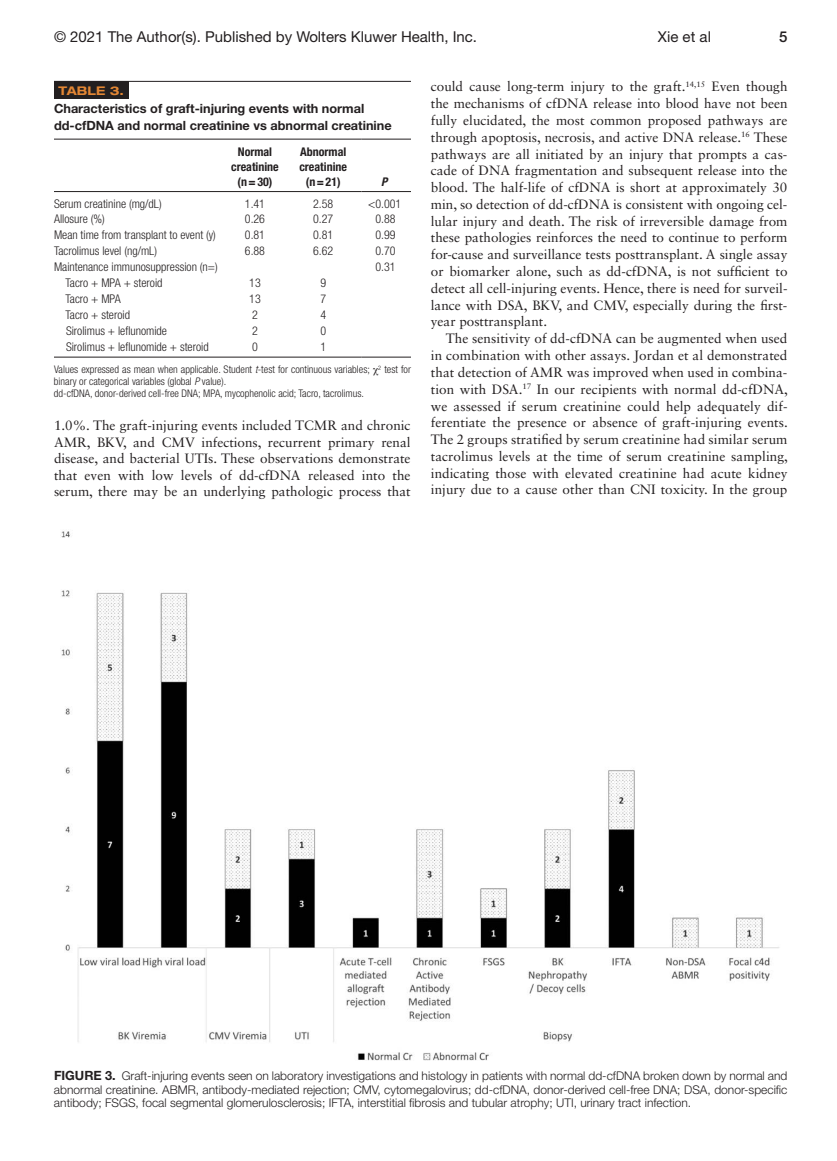
<style>
.page{position:relative;width:837px;height:1161px;background:#fff}
.page>*{position:absolute;margin:0;border:0;box-sizing:border-box;transform-origin:0 0}
.t1{font:15px "Helvetica Neue LT Std";color:#231f20}
.t2{font:500 15px "Helvetica Neue LT Std";color:#231f20}
.t3{font:13.5px/16.8px "Sabon LT Std";color:#231f20;text-align:justify}
.t4{font:700 12.75px/16.5px "Helvetica Neue LT Std";color:#231f20}
.t5{font:300 12px/13.5px "Helvetica Neue LT Std";color:#231f20;text-align:justify}
.t6{font:300 condensed 12px "Helvetica Neue LT Std";color:#231f20}
.t7{font:700 condensed 12px/15px "Helvetica Neue LT Std";color:#231f20;text-align:center}
.t8{font:700 expanded 12px "Helvetica Neue LT Std";color:#e38634}
.t9{font:italic 700 condensed 12px "Helvetica Neue LT Std";color:#231f20}
.t10{font:300 condensed 10.5px/12px "Helvetica Neue LT Std";color:#231f20}
.s1{font-style:italic}
.s2{font-family:"Gandhari Unicode";font-weight:400;font-stretch:normal}
.s3{font-weight:700;font-size:12.75px}
</style>
<div class="page">
<hr style="left:54px;top:139px;width:171px;height:1px;background:#231f20">
<hr style="left:225px;top:139px;width:60px;height:1px;background:#231f20">
<hr style="left:285px;top:139px;width:77px;height:1px;background:#231f20">
<hr style="left:362px;top:139px;width:49px;height:1px;background:#231f20">
<hr style="left:54px;top:191px;width:171px;height:1px;background:#231f20">
<hr style="left:225px;top:191px;width:60px;height:1px;background:#231f20">
<hr style="left:285px;top:191px;width:77px;height:1px;background:#231f20">
<hr style="left:362px;top:191px;width:49px;height:1px;background:#231f20">
<hr style="left:54px;top:357px;width:171px;height:1px;background:#231f20">
<hr style="left:225px;top:357px;width:60px;height:1px;background:#231f20">
<hr style="left:285px;top:357px;width:77px;height:1px;background:#231f20">
<hr style="left:362px;top:357px;width:49px;height:1px;background:#231f20">
<div style="left:54px;top:81px;width:75px;height:18px;background:#231f20"></div>
<hr style="left:54px;top:81px;width:357px;height:1px;background:#231f20">
<img style="left:61px;top:531px;width:719px;height:530px">
<p class="t1" style="left:54px;top:28px;width:425px">© 2021 The Author(s). Published by Wolters Kluwer Health, Inc.</p>
<p class="t1" style="left:658px;top:28px;width:55px">Xie et al</p>
<p class="t2" style="left:779px;top:28px;width:10px">5</p>
<p class="t8" style="left:58px;top:83px;width:67px">TABLE 3.</p>
<p class="t4" style="left:54px;top:100px;width:339px">Characteristics of graft-injuring events with normal dd-cfDNA and normal creatinine vs abnormal creatinine</p>
<p class="t7" style="left:231px;top:144px;width:49px">Normal creatinine (n=30)</p>
<p class="t7" style="left:299px;top:144px;width:49px">Abnormal creatinine (n=21)</p>
<p class="t9" style="left:381px;top:174px;width:8px">P</p>
<p class="t6" style="left:54px;top:197px;width:109px">Serum creatinine (mg/dL)</p>
<p class="t6" style="left:245px;top:197px;width:22px">1.41</p>
<p class="t6" style="left:313px;top:197px;width:22px">2.58</p>
<p class="t6" style="left:368px;top:197px;width:35px">&lt;0.001</p>
<p class="t6" style="left:54px;top:211px;width:52px">Allosure (%)</p>
<p class="t6" style="left:245px;top:211px;width:22px">0.26</p>
<p class="t6" style="left:313px;top:211px;width:22px">0.27</p>
<p class="t6" style="left:375px;top:211px;width:22px">0.88</p>
<p class="t6" style="left:54px;top:228px;width:163px">Mean time from transplant to event (y)</p>
<p class="t6" style="left:245px;top:228px;width:22px">0.81</p>
<p class="t6" style="left:313px;top:228px;width:22px">0.81</p>
<p class="t6" style="left:375px;top:228px;width:22px">0.99</p>
<p class="t6" style="left:54px;top:244px;width:105px">Tacrolimus level (ng/mL)</p>
<p class="t6" style="left:245px;top:244px;width:22px">6.88</p>
<p class="t6" style="left:313px;top:244px;width:22px">6.62</p>
<p class="t6" style="left:375px;top:244px;width:22px">0.70</p>
<p class="t6" style="left:54px;top:260px;width:165px">Maintenance immunosuppression (n=)</p>
<p class="t6" style="left:375px;top:260px;width:22px">0.31</p>
<p class="t6" style="left:66px;top:276px;width:99px">Tacro + MPA + steroid</p>
<p class="t6" style="left:249px;top:276px;width:13px">13</p>
<p class="t6" style="left:320px;top:276px;width:7px">9</p>
<p class="t6" style="left:66px;top:292px;width:57px">Tacro + MPA</p>
<p class="t6" style="left:249px;top:292px;width:13px">13</p>
<p class="t6" style="left:320px;top:292px;width:7px">7</p>
<p class="t6" style="left:66px;top:308px;width:66px">Tacro + steroid</p>
<p class="t6" style="left:252px;top:308px;width:7px">2</p>
<p class="t6" style="left:320px;top:308px;width:7px">4</p>
<p class="t6" style="left:66px;top:324px;width:103px">Sirolimus + leflunomide</p>
<p class="t6" style="left:252px;top:324px;width:7px">2</p>
<p class="t6" style="left:320px;top:324px;width:7px">0</p>
<p class="t6" style="left:66px;top:340px;width:144px">Sirolimus + leflunomide + steroid</p>
<p class="t6" style="left:252px;top:340px;width:7px">0</p>
<p class="t6" style="left:320px;top:340px;width:7px">1</p>
<p class="t10" style="left:54px;top:363px;width:359px">Values expressed as mean when applicable. Student <span class="s1">t</span>-test for continuous variables; <span class="s2">χ</span><sup>2</sup> test for binary or categorical variables (global <span class="s1">P</span> value).<br>dd-cfDNA, donor-derived cell-free DNA; MPA, mycophenolic acid; Tacro, tacrolimus.</p>
<p class="t3" style="left:54px;top:417px;width:358px">1.0%. The graft-injuring events included TCMR and chronic AMR, BKV, and CMV infections, recurrent primary renal disease, and bacterial UTIs. These observations demonstrate that even with low levels of dd-cfDNA released into the serum, there may be an underlying pathologic process that</p>
<p class="t3" style="left:431px;top:78px;width:358px">could cause long-term injury to the graft.<sup>14,15</sup> Even though the mechanisms of cfDNA release into blood have not been fully elucidated, the most common proposed pathways are through apoptosis, necrosis, and active DNA release.<sup>16</sup> These pathways are all initiated by an injury that prompts a cas&shy;cade of DNA fragmentation and subsequent release into the blood. The half-life of cfDNA is short at approximately 30 min, so detection of dd-cfDNA is consistent with ongoing cel&shy;lular injury and death. The risk of irreversible damage from these pathologies reinforces the need to continue to perform for-cause and surveillance tests posttransplant. A single assay or biomarker alone, such as dd-cfDNA, is not sufficient to detect all cell-injuring events. Hence, there is need for surveil&shy;lance with DSA, BKV, and CMV, especially during the first&shy;year posttransplant.</p>
<p class="t3" style="left:431px;top:330px;width:359px;text-indent:15px">The sensitivity of dd-cfDNA can be augmented when used in combination with other assays. Jordan et al demonstrated that detection of AMR was improved when used in combina&shy;tion with DSA.<sup>17</sup> In our recipients with normal dd-cfDNA, we assessed if serum creatinine could help adequately dif&shy;ferentiate the presence or absence of graft-injuring events.<br>The 2 groups stratified by serum creatinine had similar serum tacrolimus levels at the time of serum creatinine sampling, indicating those with elevated creatinine had acute kidney injury due to a cause other than CNI toxicity. In the group</p>
<p class="t5" style="left:54px;top:1069px;width:735px"><span class="s3">FIGURE 3.</span> Graft-injuring events seen on laboratory investigations and histology in patients with normal dd-cfDNA broken down by normal and abnormal creatinine. ABMR, antibody-mediated rejection; CMV, cytomegalovirus; dd-cfDNA, donor-derived cell-free DNA; DSA, donor-specific antibody; FSGS, focal segmental glomerulosclerosis; IFTA, interstitial fibrosis and tubular atrophy; UTI, urinary tract infection.</p>
</div>
